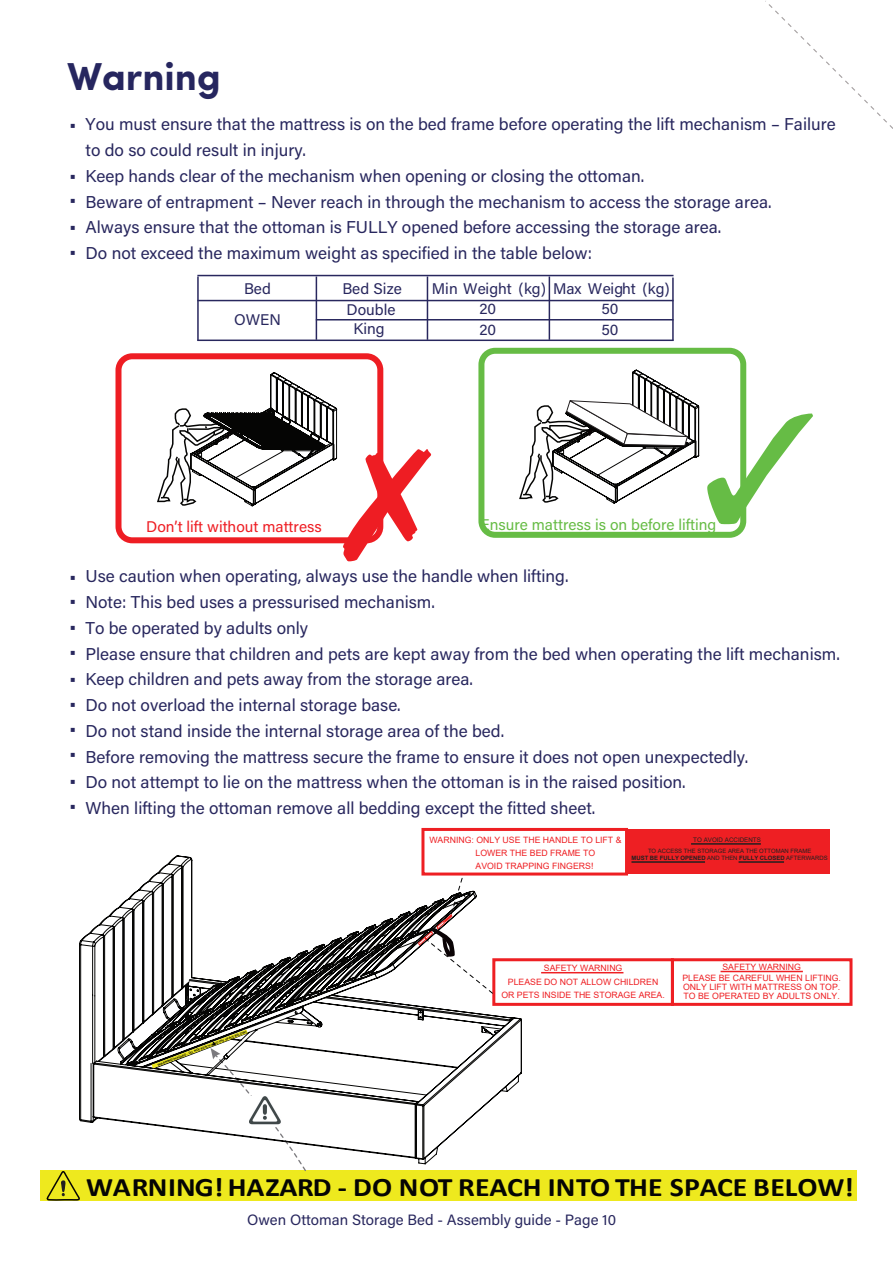
<style>
.page{position:relative;width:893px;height:1263px;background:#fff}
.page>*{position:absolute;margin:0;border:0;box-sizing:border-box;transform-origin:0 0}
.t1{font:700 39px "Sofia Pro";color:#26265f}
.t2{font:700 26.7px "Calibri";color:#050504;scale:1.11 1}
.t3{font:20.1px/27.2px "Acumin Pro";color:#28275e}
.t4{font:17.1px/25.8px "Acumin Pro";color:#28275e}
.t5{font:15.45px "Acumin Pro";color:#28275e}
.t6{font:15.45px "Acumin Pro";color:#66bc45}
.t7{font:15.45px "Acumin Pro";color:#ee1d23}
.t8{font:15px "Acumin Pro";color:#28275e}
.t9{font:8.7px/13.4px "Arial";color:#ee1f23;text-align:center}
.t10{font:6.3px "Arial";color:#231f20}
.t11{font:6px/7.1px "Arial";color:#231f20;text-align:center}
.t12{font:700 3.3px "Calibri";color:#050504;scale:1.11 1}
.s1{font-weight:700}
</style>
<div class="page">
<hr style="left:197px;top:275px;width:476px;height:1px;background:#28275e">
<hr style="left:197px;top:300px;width:476px;height:1px;background:#28275e">
<hr style="left:316px;top:319px;width:357px;height:1px;background:#28275e">
<hr style="left:197px;top:340px;width:476px;height:1px;background:#28275e">
<hr style="left:197px;top:276px;width:2px;height:65px;background:#28275e">
<hr style="left:316px;top:276px;width:1px;height:64px;background:#28275e">
<hr style="left:427px;top:276px;width:1px;height:64px;background:#28275e">
<hr style="left:549px;top:276px;width:1px;height:64px;background:#28275e">
<hr style="left:672px;top:278px;width:2px;height:63px;background:#28275e">
<div style="left:115px;top:353px;width:268px;height:190px;border:6px solid #ee1d23;border-radius:14px"></div>
<div style="left:478px;top:348px;width:268px;height:190px;border:6px solid #66bc45;border-radius:14px"></div>
<svg style="left:343px;top:449px;width:88px;height:112px"></svg>
<svg style="left:707px;top:413px;width:106px;height:112px"></svg>
<div style="left:40px;top:1170px;width:816px;height:31px;background:#eee91e"></div>
<svg style="left:46px;top:1171px;width:34px;height:30px"></svg>
<div style="left:492px;top:958px;width:182px;height:48px;border:3px solid #ee1f23"></div>
<div style="left:671px;top:958px;width:181px;height:48px;border:3px solid #ee1f23"></div>
<hr style="left:541px;top:972px;width:82px;height:1px;background:#ee1f23">
<hr style="left:721px;top:971px;width:82px;height:1px;background:#ee1f23">
<div style="left:421px;top:828px;width:207px;height:47px;border:3px solid #ee1f23"></div>
<div style="left:626px;top:829px;width:204px;height:45px;background:#ee1f23"></div>
<hr style="left:691px;top:843px;width:70px;height:2px;background:#231f20">
<hr style="left:631px;top:861px;width:74px;height:2px;background:#231f20">
<hr style="left:738px;top:861px;width:46px;height:2px;background:#231f20">
<svg style="left:79px;top:855px;width:443px;height:310px"></svg>
<svg style="left:418px;top:875px;width:76px;height:119px"></svg>
<svg style="left:152px;top:1029px;width:155px;height:142px"></svg>
<svg style="left:519px;top:370px;width:180px;height:134px"></svg>
<svg style="left:157px;top:372px;width:180px;height:134px"></svg>
<svg style="left:93px;top:1060px;width:5px;height:5px"></svg>
<svg style="left:79px;top:1118px;width:3px;height:4px"></svg>
<svg style="left:765px;top:1px;width:128px;height:128px"></svg>
<h1 class="t1" style="left:67px;top:46px;width:155px">Warning</h1>
<p class="t4" style="left:86px;top:111px;width:752px">You must ensure that the mattress is on the bed frame before operating the lift mechanism – Failure to do so could result in injury.<br>Keep hands clear of the mechanism when opening or closing the ottoman.<br>Beware of entrapment – Never reach in through the mechanism to access the storage area.<br>Always ensure that the ottoman is FULLY opened before accessing the storage area.<br>Do not exceed the maximum weight as specified in the table below:</p>
<p class="t3" style="left:69px;top:109px;width:9px">•</p>
<p class="t3" style="left:69px;top:161px;width:9px">•</p>
<p class="t3" style="left:69px;top:184px;width:9px">• •</p>
<p class="t3" style="left:69px;top:236px;width:9px">•</p>
<p class="t5" style="left:244px;top:278px;width:28px">Bed</p>
<p class="t5" style="left:342px;top:278px;width:61px">Bed Size</p>
<p class="t5" style="left:432px;top:278px;width:239px">Min Weight (kg) Max Weight (kg)</p>
<p class="t5" style="left:234px;top:308px;width:48px">OWEN</p>
<p class="t5" style="left:347px;top:299px;width:50px">Double</p>
<p class="t5" style="left:479px;top:298px;width:18px">20</p>
<p class="t5" style="left:601px;top:298px;width:19px">50</p>
<p class="t5" style="left:354px;top:318px;width:33px">King</p>
<p class="t5" style="left:479px;top:319px;width:18px">20</p>
<p class="t5" style="left:601px;top:319px;width:19px">50</p>
<p class="t7" style="left:146px;top:515px;width:177px">Don’t lift without mattress</p>
<p class="t6" style="left:480px;top:514px;width:237px">Ensure mattress is on before lifting</p>
<p class="t3" style="left:69px;top:561px;width:9px">•</p>
<p class="t3" style="left:69px;top:586px;width:9px">•</p>
<p class="t3" style="left:69px;top:611px;width:9px">•</p>
<p class="t3" style="left:69px;top:636px;width:9px">• •</p>
<p class="t3" style="left:69px;top:689px;width:9px;line-height:24.9px;text-align:justify">• • •</p>
<p class="t3" style="left:69px;top:766px;width:9px;line-height:25px">• •</p>
<p class="t4" style="left:85px;top:563px;width:756px">Use caution when operating, always use the handle when lifting.<br>Note: This bed uses a pressurised mechanism.<br>To be operated by adults only<br>Please ensure that children and pets are kept away from the bed when operating the lift mechanism.<br>Keep children and pets away from the storage area.<br>Do not overload the internal storage base.<br>Do not stand inside the internal storage area of the bed.<br>Before removing the mattress secure the frame to ensure it does not open unexpectedly.<br>Do not attempt to lie on the mattress when the ottoman is in the raised position.<br>When lifting the ottoman remove all bedding except the fitted sheet.</p>
<p class="t9" style="left:475px;top:833px;width:148px;text-align:left;text-indent:-46px">WARNING: ONLY USE THE HANDLE TO LIFT &amp;<br>LOWER THE BED FRAME TO<br>AVOID TRAPPING FINGERS!</p>
<p class="t10" style="left:693px;top:835px;width:69px">TO AVOID ACCIDENTS</p>
<p class="t11" style="left:632px;top:847px;width:198px">TO ACCESS THE STORAGE AREA THE OTTOMAN FRAME<br><span class="s1">MUST BE FULLY OPENED</span> AND THEN <span class="s1">FULLY CLOSED</span> AFTERWARDS</p>
<p class="t12" style="left:157px;top:1062px;width:87px;rotate:-20deg">WARNING! HAZARD - DO NOT REACH INTO THE SPACE BELOW!</p>
<p class="t9" style="left:501px;top:961px;width:165px">SAFETY WARNING<br>PLEASE DO NOT ALLOW CHILDREN<br>OR PETS INSIDE THE STORAGE AREA.</p>
<p class="t9" style="left:682px;top:961px;width:160px;line-height:11.1px">SAFETY WARNING<br>PLEASE BE CAREFUL WHEN LIFTING.</p>
<p class="t9" style="left:683px;top:982px;width:159px;line-height:9px;text-align:left">ONLY LIFT WITH MATTRESS ON TOP.<br>TO BE OPERATED BY ADULTS ONLY.</p>
<h2 class="t2" style="left:86px;top:1168px;width:693px">WARNING! HAZARD - DO NOT REACH INTO THE SPACE BELOW!</h2>
<p class="t8" style="left:247px;top:1209px;width:370px">Owen Ottoman Storage Bed - Assembly guide - Page 10</p>
</div>
